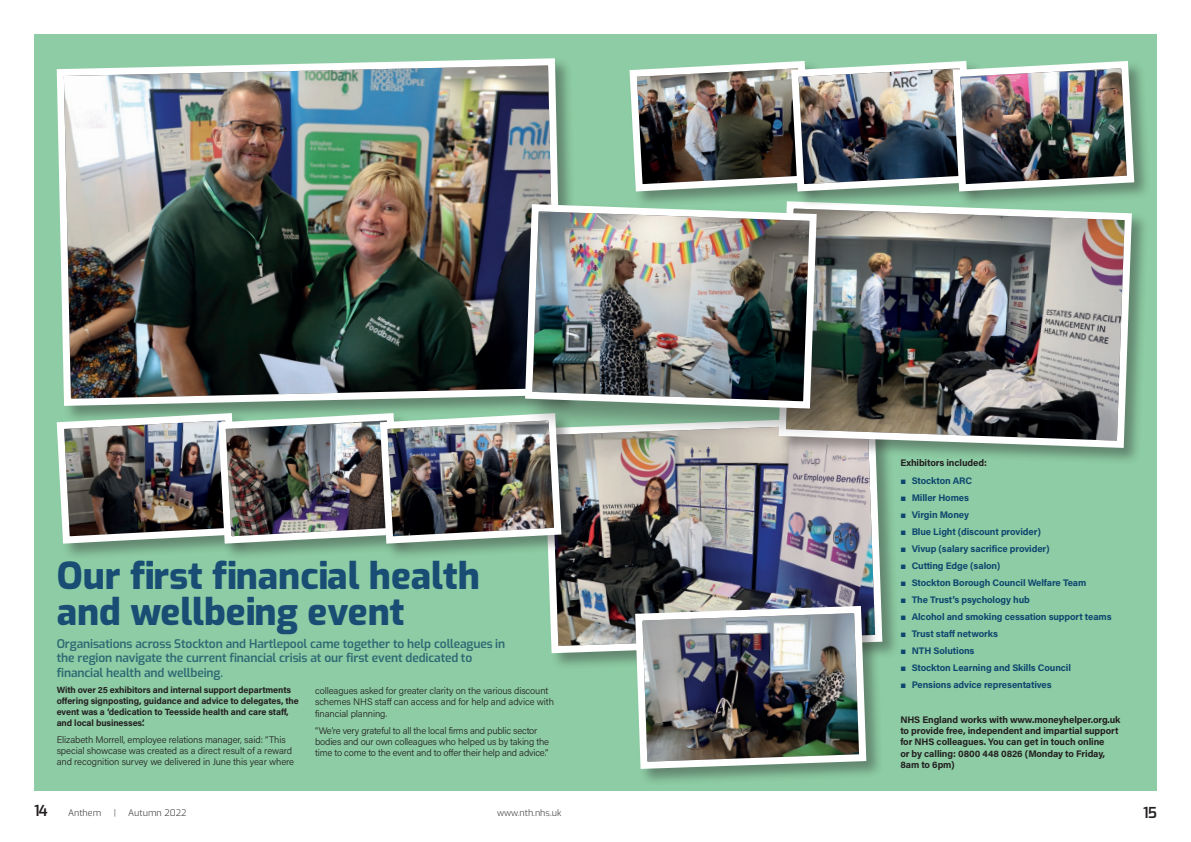
<style>
.page{position:relative;width:1191px;height:842px;background:#fff}
.page>*{position:absolute;margin:0;border:0;box-sizing:border-box;transform-origin:0 0}
.t1{font:800 37px/36.4px "Exo";color:#194d74}
.t2{font:600 15px "Exo";color:#231f20}
.t3{font:600 12px/14.4px "Exo";letter-spacing:-.01em;color:#2f6974}
.t4{font:300 9.5px "Acumin Pro";letter-spacing:-.015em;color:#231f20}
.t5{font:700 9.5px "Acumin Pro";letter-spacing:-.01em;color:#0f466f}
.t6{font:700 9.5px/11.4px "Acumin Pro";letter-spacing:-.01em;color:#231f20}
.t7{font:700 9px "Acumin Pro";letter-spacing:-.01em;color:#231f20}
.t8{font:300 9px "Exo";color:#312f30}
.s1{font-family:"Arial"}
</style>
<div class="page">
<div style="left:34px;top:34px;width:1123px;height:757px;background:#8dcca4"></div>
<img style="left:56px;top:58px;width:510px;height:351px">
<div style="left:56px;top:412px;width:199px;height:149px;background:#231f20;opacity:.4"></div>
<div style="left:542px;top:415px;width:357px;height:256px;background:#231f20;opacity:.4"></div>
<img style="left:542px;top:442px;width:344px;height:215px">
<div style="left:777px;top:200px;width:372px;height:265px;background:#231f20;opacity:.4"></div>
<img style="left:775px;top:208px;width:360px;height:243px">
<div style="left:217px;top:412px;width:200px;height:149px;background:#231f20;opacity:.4"></div>
<div style="left:379px;top:412px;width:199px;height:149px;background:#231f20;opacity:.4"></div>
<img style="left:56px;top:409px;width:509px;height:138px">
<div style="left:634px;top:605px;width:249px;height:181px;background:#231f20;opacity:.4"></div>
<img style="left:631px;top:602px;width:239px;height:170px">
<div style="left:522px;top:202px;width:328px;height:240px;background:#231f20;opacity:.4"></div>
<img style="left:521px;top:200px;width:299px;height:212px">
<div style="left:628px;top:60px;width:200px;height:148px;background:#231f20;opacity:.4"></div>
<div style="left:790px;top:60px;width:200px;height:148px;background:#231f20;opacity:.4"></div>
<div style="left:951px;top:60px;width:200px;height:148px;background:#231f20;opacity:.4"></div>
<img style="left:628px;top:60px;width:510px;height:135px">
<h1 class="t1" style="left:57px;top:555px;width:425px">Our first financial health and wellbeing event</h1>
<p class="t3" style="left:57px;top:636px;width:450px">Organisations across Stockton and Hartlepool came together to help colleagues in the region navigate the current financial crisis at our first event dedicated to financial health and wellbeing.</p>
<p class="t7" style="left:57px;top:684px;width:236px">With over 25 exhibitors and internal support departments</p>
<p class="t4" style="left:315px;top:684px;width:235px">colleagues asked for greater clarity on the various discount</p>
<p class="t7" style="left:57px;top:694px;width:244px">ofering signposting, guidance and advice to delegates, the</p>
<p class="t4" style="left:315px;top:695px;width:240px">schemes NHS staf can access and for help and advice with</p>
<p class="t7" style="left:57px;top:705px;width:233px">event was a ‘dedication to Teesside health and care staf,</p>
<p class="t4" style="left:315px;top:707px;width:74px">financial planning.</p>
<p class="t7" style="left:57px;top:716px;width:90px">and local businesses’.</p>
<p class="t4" style="left:315px;top:724px;width:224px">“We’re very grateful to all the local firms and public sector</p>
<p class="t4" style="left:57px;top:733px;width:230px">Elizabeth Morrell, employee relations manager, said: “This</p>
<p class="t4" style="left:315px;top:735px;width:235px">bodies and our own colleagues who helped us by taking the</p>
<p class="t4" style="left:57px;top:744px;width:237px">special showcase was created as a direct result of a reward</p>
<p class="t4" style="left:315px;top:746px;width:235px">time to come to the event and to ofer their help and advice.”</p>
<p class="t4" style="left:57px;top:755px;width:239px">and recognition survey we delivered in June this year where</p>
<p class="t6" style="left:900px;top:457px;width:88px">Exhibitors included:</p>
<p class="t5" style="left:900px;top:473px;width:73px"><span class="s1">■</span> Stockton ARC</p>
<p class="t5" style="left:900px;top:491px;width:70px"><span class="s1">■</span> Miller Homes</p>
<p class="t5" style="left:900px;top:508px;width:70px"><span class="s1">■</span> Virgin Money</p>
<p class="t5" style="left:900px;top:525px;width:142px"><span class="s1">■</span> Blue Light (discount provider)</p>
<p class="t5" style="left:900px;top:542px;width:151px"><span class="s1">■</span> Vivup (salary sacrifice provider)</p>
<p class="t5" style="left:900px;top:559px;width:102px"><span class="s1">■</span> Cutting Edge (salon)</p>
<p class="t5" style="left:900px;top:576px;width:187px"><span class="s1">■</span> Stockton Borough Council Welfare Team</p>
<p class="t5" style="left:900px;top:593px;width:131px"><span class="s1">■</span> The Trust’s psychology hub</p>
<p class="t5" style="left:900px;top:610px;width:213px"><span class="s1">■</span> Alcohol and smoking cessation support teams</p>
<p class="t5" style="left:900px;top:627px;width:99px"><span class="s1">■</span> Trust staf networks</p>
<p class="t5" style="left:900px;top:644px;width:76px"><span class="s1">■</span> NTH Solutions</p>
<p class="t5" style="left:900px;top:661px;width:172px"><span class="s1">■</span> Stockton Learning and Skills Council</p>
<p class="t5" style="left:900px;top:678px;width:153px"><span class="s1">■</span> Pensions advice representatives</p>
<p class="t6" style="left:900px;top:713px;width:222px">NHS England works with www.moneyhelper.org.uk to provide free, independent and impartial support for NHS colleagues. You can get in touch online<br>or by calling: 0800 448 0826 (Monday to Friday, 8am to 6pm)</p>
<h2 class="t2" style="left:34px;top:799px;width:15px">14</h2>
<p class="t8" style="left:68px;top:806px;width:35px">Anthem</p>
<p class="t8" style="left:114px;top:806px;width:4px">|</p>
<p class="t8" style="left:128px;top:806px;width:60px">Autumn 2022</p>
<p class="t8" style="left:497px;top:806px;width:66px">www.nth.nhs.uk</p>
<h2 class="t2" style="left:1143px;top:802px;width:15px">15</h2>
</div>
